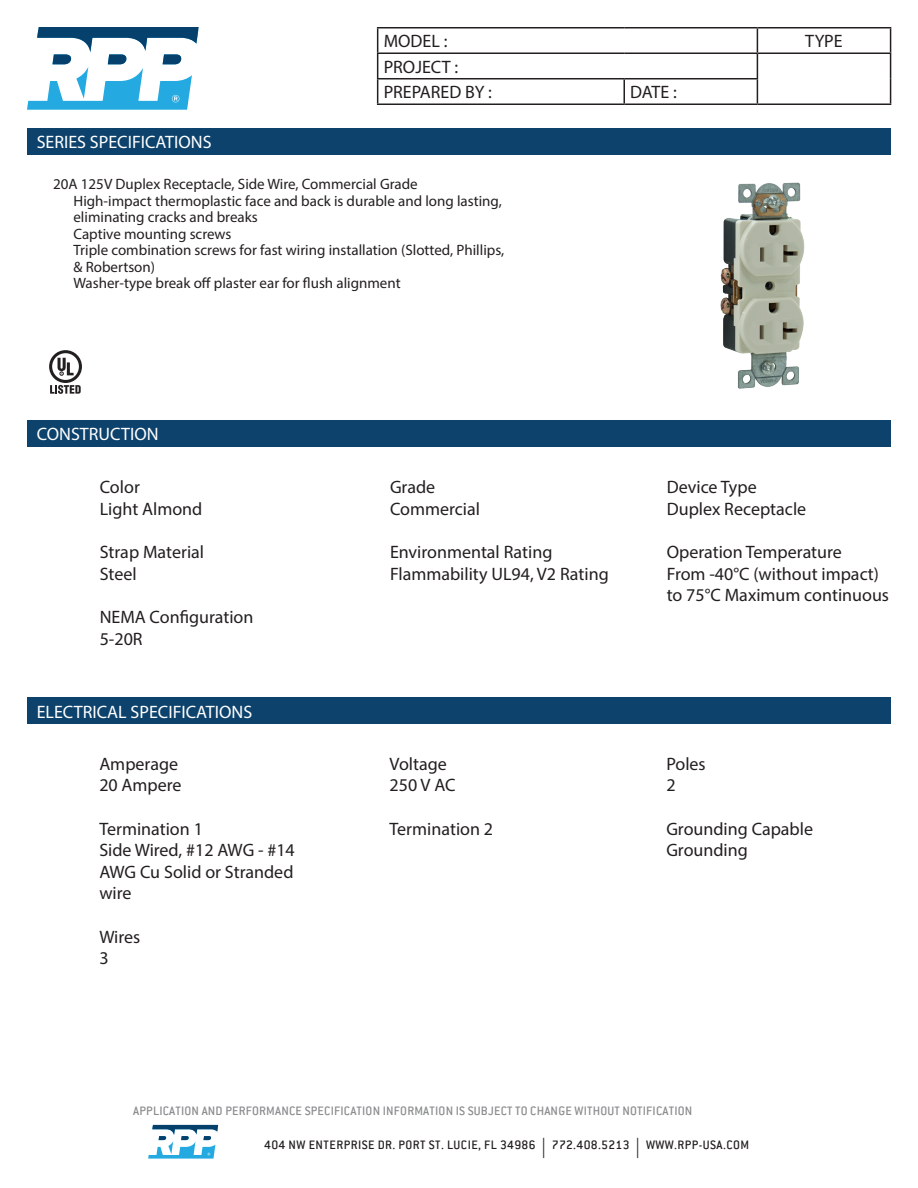
<style>
.page{position:relative;width:918px;height:1188px;background:#fff}
.page>*{position:absolute;margin:0;border:0;box-sizing:border-box;transform-origin:0 0}
.t1{font:18px/21.6px "Myriad Pro";color:#231f20}
.t2{font:18px "Myriad Pro";color:#fff}
.t3{font:15px/16.5px "Myriad Pro";color:#231f20}
.t4{font:500 13.5px "Conduit ITC";letter-spacing:.015em;color:#8b8c8e}
.t5{font:500 13.5px "Conduit ITC";letter-spacing:.035em;color:#231f20}
.s1{font-family:"Myriad Pro";font-weight:400;font-size:20.25px}
</style>
<div class="page">
<svg style="left:27px;top:27px;width:172px;height:83px"></svg>
<svg style="left:148px;top:1125px;width:70px;height:34px"></svg>
<hr style="left:377px;top:27px;width:247px;height:1px;background:#231f20">
<hr style="left:624px;top:27px;width:133px;height:1px;background:#231f20">
<hr style="left:757px;top:27px;width:134px;height:1px;background:#231f20">
<hr style="left:377px;top:52px;width:247px;height:2px;background:#231f20">
<hr style="left:624px;top:52px;width:133px;height:2px;background:#231f20">
<hr style="left:757px;top:52px;width:134px;height:2px;background:#231f20">
<hr style="left:377px;top:78px;width:247px;height:2px;background:#231f20">
<svg style="left:377px;top:28px;width:1px;height:76px"></svg>
<hr style="left:624px;top:78px;width:134px;height:2px;background:#231f20">
<hr style="left:623px;top:80px;width:2px;height:24px;background:#231f20">
<svg style="left:757px;top:28px;width:1px;height:76px"></svg>
<svg style="left:890px;top:28px;width:1px;height:76px"></svg>
<hr style="left:377px;top:104px;width:247px;height:1px;background:#231f20">
<hr style="left:624px;top:104px;width:133px;height:1px;background:#231f20">
<hr style="left:757px;top:104px;width:134px;height:1px;background:#231f20">
<div style="left:27px;top:129px;width:864px;height:26px;background:#0d426c"></div>
<div style="left:27px;top:420px;width:864px;height:27px;background:#0d426c"></div>
<div style="left:27px;top:697px;width:864px;height:27px;background:#0d426c"></div>
<svg style="left:49px;top:350px;width:33px;height:44px"></svg>
<img style="left:720px;top:182px;width:85px;height:207px">
<p class="t2" style="left:37px;top:131px;width:176px">SERIES SPECIFICATIONS</p>
<p class="t1" style="left:384px;top:30px;width:65px">MODEL :</p>
<p class="t1" style="left:805px;top:30px;width:39px">TYPE</p>
<p class="t1" style="left:384px;top:54px;width:110px;line-height:25.5px">PROJECT :<br>PREPARED BY :</p>
<p class="t1" style="left:630px;top:81px;width:48px">DATE :</p>
<p class="t3" style="left:73px;top:176px;width:432px;text-indent:-20px">20A 125V Duplex Receptacle, Side Wire, Commercial Grade<br>High-impact thermoplastic face and back is durable and long lasting, eliminating cracks and breaks<br>Captive mounting screws<br>Triple combination screws for fast wiring installation (Slotted, Phillips, &amp; Robertson)<br>Washer-type break off plaster ear for flush alignment</p>
<p class="t2" style="left:37px;top:423px;width:123px">CONSTRUCTION</p>
<p class="t1" style="left:100px;top:476px;width:104px">Color<br>Light Almond</p>
<p class="t1" style="left:100px;top:541px;width:106px">Strap Material<br>Steel</p>
<p class="t1" style="left:100px;top:606px;width:155px">NEMA Configuration<br>5-20R</p>
<p class="t2" style="left:37px;top:700px;width:217px">ELECTRICAL SPECIFICATIONS</p>
<p class="t1" style="left:99px;top:753px;width:84px">Amperage<br>20 Ampere</p>
<p class="t1" style="left:99px;top:818px;width:197px">Termination 1<br>Side Wired, #12 AWG - #14<br>AWG Cu Solid or Stranded wire</p>
<p class="t1" style="left:99px;top:926px;width:43px">Wires<br>3</p>
<p class="t1" style="left:390px;top:476px;width:92px">Grade<br>Commercial</p>
<p class="t1" style="left:390px;top:541px;width:220px">Environmental Rating<br>Flammability UL94, V2 Rating</p>
<p class="t1" style="left:667px;top:476px;width:141px">Device Type<br>Duplex Receptacle</p>
<p class="t1" style="left:667px;top:541px;width:224px">Operation Temperature<br>From -40°C (without impact) to 75°C Maximum continuous</p>
<p class="t1" style="left:390px;top:753px;width:67px">Voltage<br>250 V AC</p>
<p class="t1" style="left:390px;top:818px;width:105px">Termination 2</p>
<p class="t1" style="left:666px;top:753px;width:41px">Poles<br>2</p>
<p class="t1" style="left:666px;top:818px;width:148px">Grounding Capable<br>Grounding</p>
<p class="t4" style="left:133px;top:1103px;width:561px">APPLICATION AND PERFORMANCE SPECIFICATION INFORMATION IS SUBJECT TO CHANGE WITHOUT NOTIFICATION</p>
<p class="t5" style="left:264px;top:1137px;width:486px">404 NW ENTERPRISE DR. PORT ST. LUCIE, FL 34986 <span class="s1">|</span> 772.408.5213 <span class="s1">|</span> WWW.RPP-USA.COM</p>
</div>
